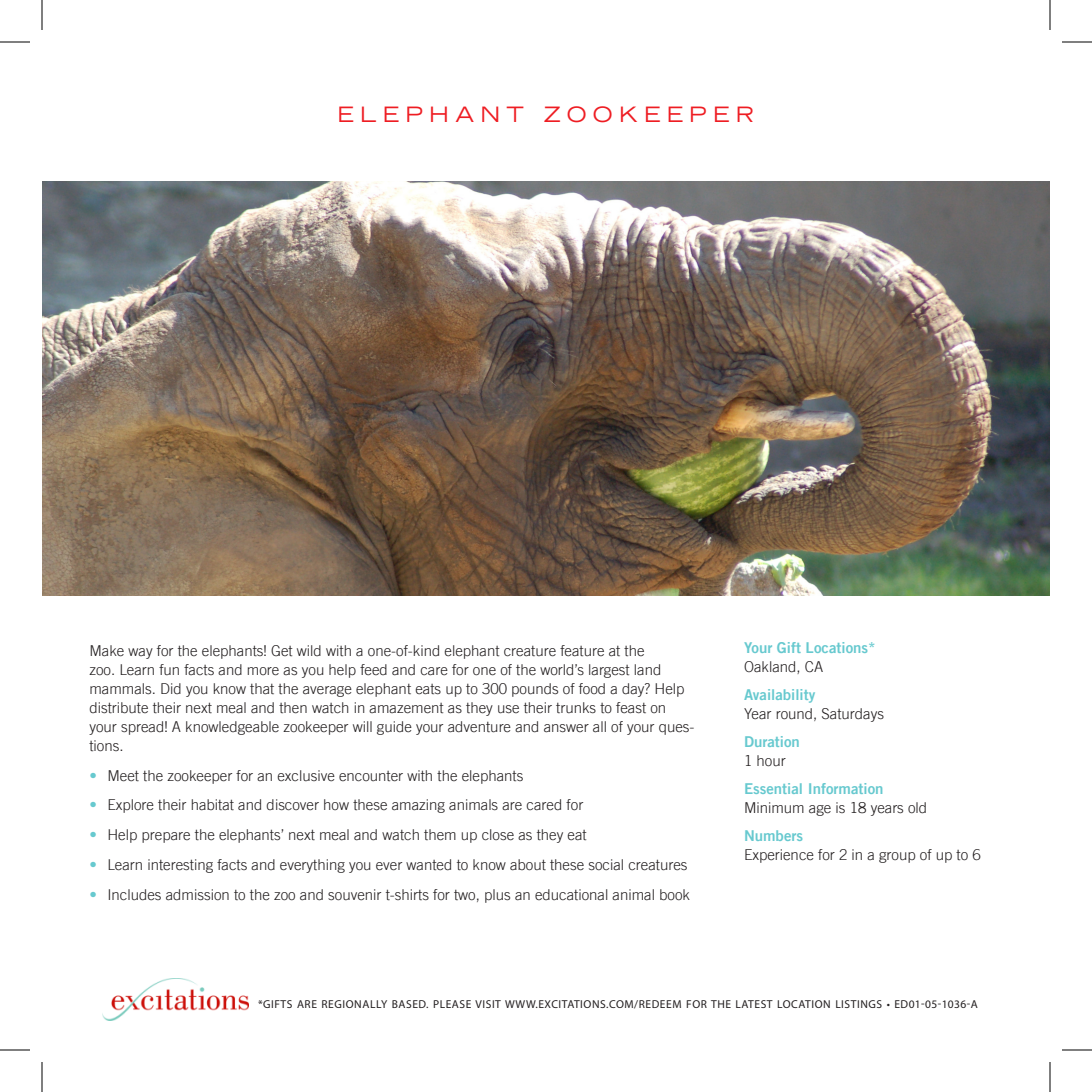
<style>
.page{position:relative;width:1092px;height:1092px;background:#fff}
.page>*{position:absolute;margin:0;border:0;box-sizing:border-box;transform-origin:0 0}
.Head{font:expanded 21px "Trade Gothic LT";letter-spacing:.3em;color:#ee1d23}
.t1{font:300 15px/19px "Trade Gothic LT";color:#231f20}
.t2{font:15px/19px "Trade Gothic LT Bold Two";color:#67c9cf}
.t3{font:11.6px "Myriad Pro";letter-spacing:.05em;color:#231f20}
.s1{color:#67c9cf}
.s2{font-family:"Trade Gothic LT";font-weight:300;color:#231f20}
.s3{font-family:"Trade Gothic LT Bold Two";font-weight:400;color:#67c9cf}
</style>
<div class="page">
<img style="left:102px;top:978px;width:147px;height:42px">
<img style="left:42px;top:182px;width:1008px;height:414px">
<hr style="left:0;top:42px;width:30px;height:1px;background:#000">
<hr style="left:1062px;top:42px;width:30px;height:1px;background:#000">
<hr style="left:0;top:1050px;width:30px;height:1px;background:#000">
<hr style="left:1062px;top:1050px;width:30px;height:1px;background:#000">
<hr style="left:42px;top:0;width:1px;height:30px;background:#000">
<hr style="left:42px;top:1062px;width:1px;height:30px;background:#000">
<hr style="left:1050px;top:0;width:1px;height:30px;background:#000">
<hr style="left:1050px;top:1062px;width:1px;height:30px;background:#000">
<p class="Head" style="left:338px;top:100px;width:418px">ELEPHANT ZOOKEEPER</p>
<p class="t1" style="left:89px;top:641px;width:607px">Make way for the elephants! Get wild with a one-of-kind elephant creature feature at the<br>zoo. Learn fun facts and more as you help feed and care for one of the world’s largest land mammals. Did you know that the average elephant eats up to 300 pounds of food a day? Help distribute their next meal and then watch in amazement as they use their trunks to feast on your spread! A knowledgeable zookeeper will guide your adventure and answer all of your ques&shy;tions.</p>
<p class="t1" style="left:89px;top:766px;width:435px"><span class="s1">•</span> Meet the zookeeper for an exclusive encounter with the elephants</p>
<p class="t1" style="left:89px;top:795px;width:495px"><span class="s1">•</span> Explore their habitat and discover how these amazing animals are cared for</p>
<p class="t1" style="left:89px;top:825px;width:499px"><span class="s1">•</span> Help prepare the elephants’ next meal and watch them up close as they eat</p>
<p class="t1" style="left:89px;top:855px;width:600px"><span class="s1">•</span> Learn interesting facts and everything you ever wanted to know about these social creatures</p>
<p class="t1" style="left:89px;top:885px;width:602px"><span class="s1">•</span> Includes admission to the zoo and souvenir t-shirts for two, plus an educational animal book</p>
<p class="t2" style="left:744px;top:638px;width:133px">Your Gift Locations*<br><span class="s2">Oakland, CA</span></p>
<p class="t1" style="left:744px;top:685px;width:142px"><span class="s3">Availability<br></span>Year round, Saturdays</p>
<p class="t2" style="left:744px;top:732px;width:57px">Duration<br><span class="s2">1 hour</span></p>
<p class="t1" style="left:744px;top:779px;width:185px"><span class="s3">Essential Information<br></span>Minimum age is 18 years old</p>
<p class="t1" style="left:744px;top:826px;width:238px"><span class="s3">Numbers<br></span>Experience for 2 in a group of up to 6</p>
<p class="t3" style="left:258px;top:997px;width:389px">*GIFTS ARE REGIONALLY BASED. PLEASE VISIT WWW.EXCITATIONS.COM/REDEEM</p>
<p class="t3" style="left:686px;top:997px;width:293px">FOR THE LATEST LOCATION LISTINGS • ED01-05-1036-A</p>
</div>
